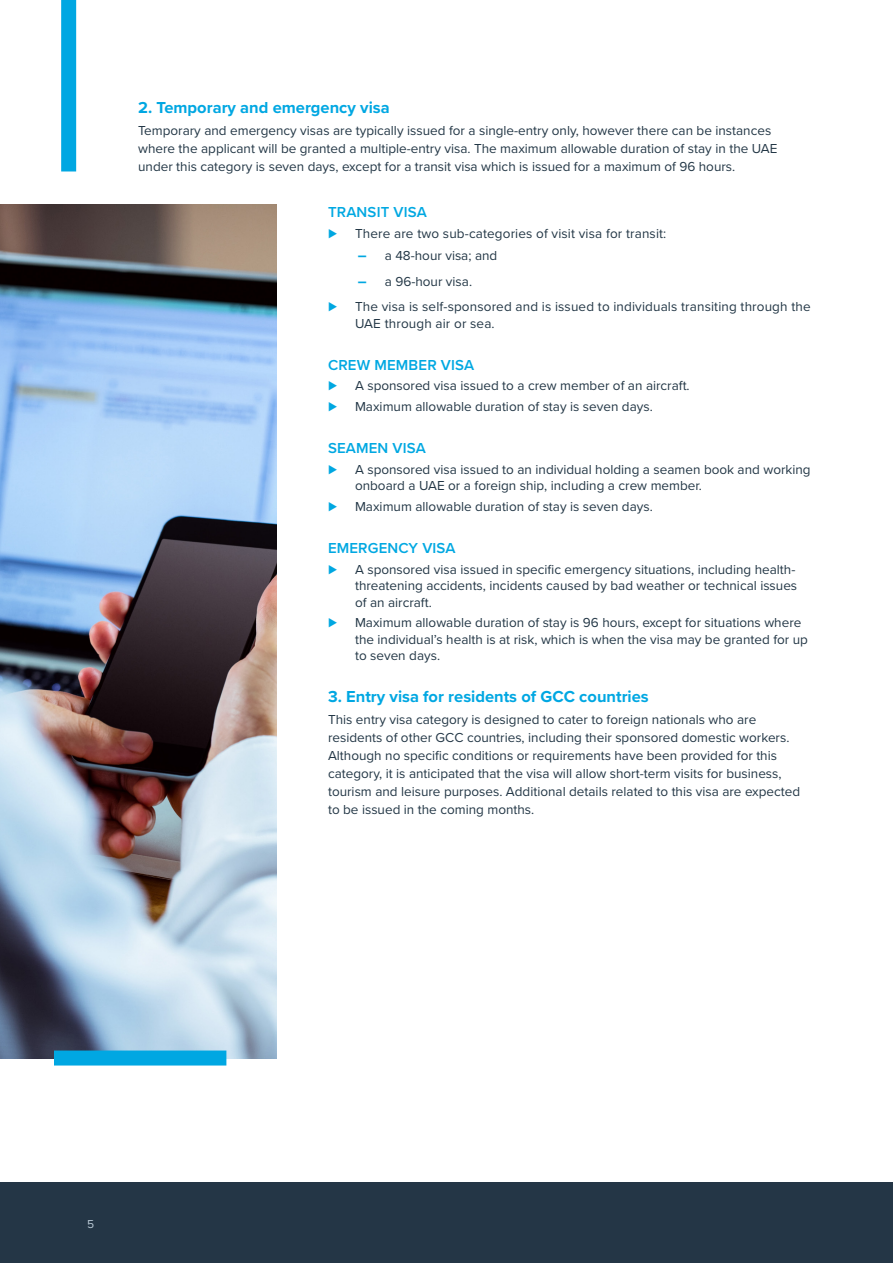
<style>
.page{position:relative;width:893px;height:1263px;background:#fff}
.page>*{position:absolute;margin:0;border:0;box-sizing:border-box;transform-origin:0 0}
.t1{font:700 16.5px "Proxima Nova";color:#00a7e2}
.t2{font:600 15px "Proxima Nova";letter-spacing:.01em;color:#00a8e2}
.t3{font:13.5px/18px "Proxima Nova";color:#233746}
.t4{font:12px "Proxima Nova";color:#b7c7d3}
.s1{font-size:15px;color:#00a7e1}
.s2{font-weight:700;font-size:15px;color:#00a7e1}
</style>
<div class="page">
<div style="left:0;top:1183px;width:893px;height:80px;background:#243646"></div>
<img style="left:0;top:205px;width:276px;height:853px">
<div style="left:61px;top:0;width:15px;height:171px;background:#00a7e2"></div>
<div style="left:54px;top:1050px;width:172px;height:15px;background:#00a7e2"></div>
<p class="t1" style="left:138px;top:95px;width:253px">2. Temporary and emergency visa</p>
<p class="t3" style="left:138px;top:121px;width:641px">Temporary and emergency visas are typically issued for a single-entry only, however there can be instances where the applicant will be granted a multiple-entry visa. The maximum allowable duration of stay in the UAE under this category is seven days, except for a transit visa which is issued for a maximum of 96 hours.</p>
<p class="t2" style="left:328px;top:201px;width:100px">TRANSIT VISA</p>
<p class="t3" style="left:328px;top:224px;width:340px"><span class="s1">⊲</span> There are two sub-categories of visit visa for transit:</p>
<p class="t3" style="left:358px;top:246px;width:141px"><span class="s2">–</span> a 48-hour visa; and</p>
<p class="t3" style="left:328px;top:269px;width:484px;line-height:25px;text-indent:30px"><span class="s2">–</span> a 96-hour visa.<br><span class="s1">⊲</span> The visa is self-sponsored and is issued to individuals transiting through the</p>
<p class="t3" style="left:355px;top:314px;width:141px">UAE through air or sea.</p>
<p class="t2" style="left:328px;top:353px;width:148px">CREW MEMBER VISA</p>
<p class="t3" style="left:328px;top:375px;width:363px;line-height:20.9px"><span class="s1">⊲</span> A sponsored visa issued to a crew member of an aircraft. <span class="s1">⊲</span> Maximum allowable duration of stay is seven days.</p>
<p class="t2" style="left:328px;top:437px;width:99px">SEAMEN VISA</p>
<p class="t3" style="left:355px;top:460px;width:457px;line-height:16.5px;text-indent:-27px"><span class="s1">⊲</span> A sponsored visa issued to an individual holding a seamen book and working onboard a UAE or a foreign ship, including a crew member.</p>
<p class="t3" style="left:328px;top:497px;width:326px"><span class="s1">⊲</span> Maximum allowable duration of stay is seven days.</p>
<p class="t2" style="left:328px;top:536px;width:129px">EMERGENCY VISA</p>
<p class="t3" style="left:355px;top:560px;width:444px;line-height:16.5px;text-indent:-27px"><span class="s1">⊲</span> A sponsored visa issued in specific emergency situations, including health&shy;threatening accidents, incidents caused by bad weather or technical issues of an aircraft.</p>
<p class="t3" style="left:355px;top:614px;width:454px;line-height:16.5px;text-indent:-27px"><span class="s1">⊲</span> Maximum allowable duration of stay is 96 hours, except for situations where the individual’s health is at risk, which is when the visa may be granted for up to seven days.</p>
<p class="t1" style="left:328px;top:684px;width:322px">3. Entry visa for residents of GCC countries</p>
<p class="t3" style="left:328px;top:710px;width:474px">This entry visa category is designed to cater to foreign nationals who are residents of other GCC countries, including their sponsored domestic workers.<br>Although no specific conditions or requirements have been provided for this category, it is anticipated that the visa will allow short-term visits for business, tourism and leisure purposes. Additional details related to this visa are expected to be issued in the coming months.</p>
<p class="t4" style="left:87px;top:1215px;width:9px">5</p>
</div>
